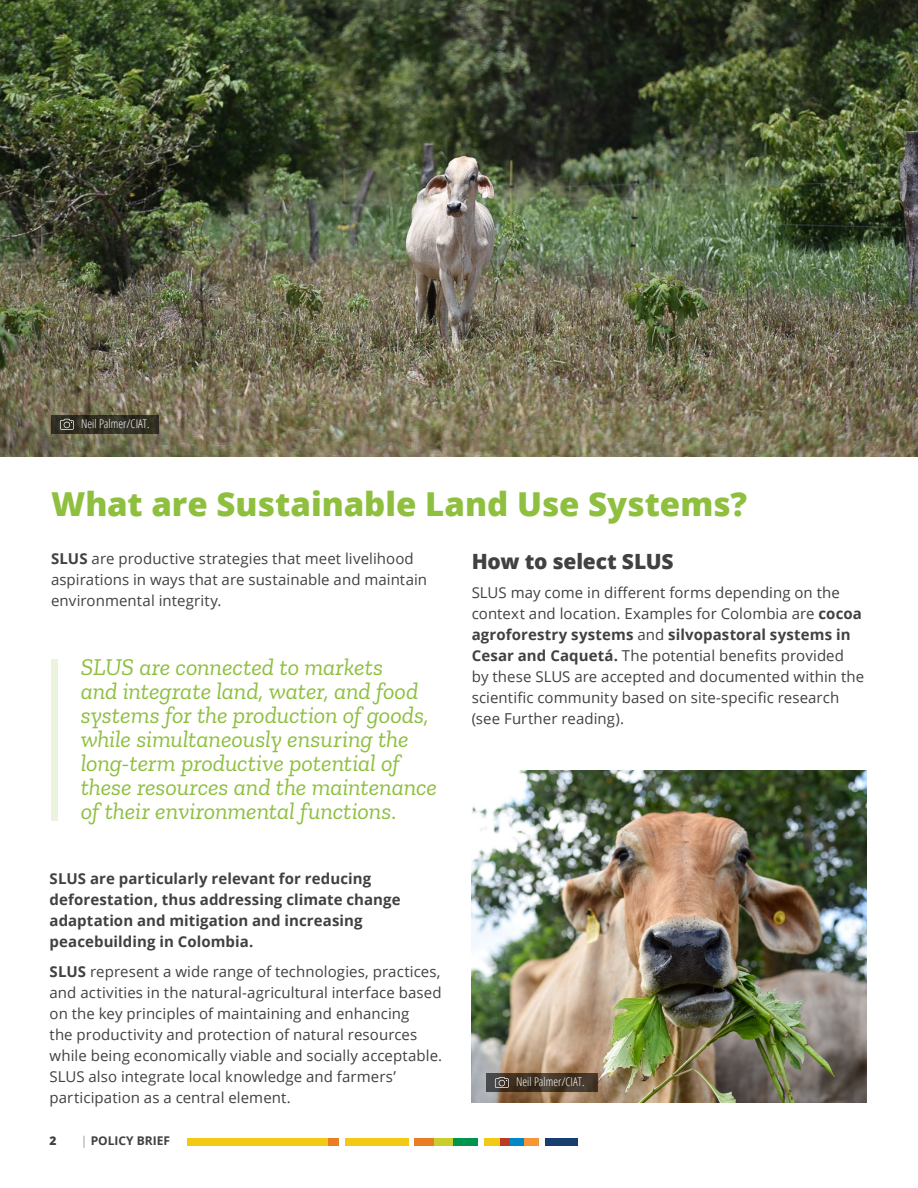
<style>
.page{position:relative;width:918px;height:1188px;background:#fff}
.page>*{position:absolute;margin:0;border:0;box-sizing:border-box;transform-origin:0 0}
.t1{font:800 33px "Open Sans";color:#8ebf3f}
.t2{font:italic 24px/24px "Zilla Slab";letter-spacing:-.005em;color:#8ebf3f}
.t3{font:800 21px "Open Sans";letter-spacing:-.01em;color:#414042}
.t4{font:15px/21px "Open Sans";letter-spacing:.005em;color:#414042}
.t5{font:700 15px/21px "Open Sans";letter-spacing:.005em;color:#414042}
.t6{font:300 condensed 12px "Open Sans";color:#fff}
.t7{font:700 12px "Open Sans";color:#414042}
.t8{font:800 12px "Open Sans";color:#414042}
.s1{font-weight:700}
.s2{font-weight:400;color:#939598}
</style>
<div class="page">
<div style="left:187px;top:1138px;width:142px;height:8px;background:#f2ca16"></div>
<div style="left:345px;top:1138px;width:63px;height:8px;background:#f2ca16"></div>
<div style="left:545px;top:1138px;width:32px;height:8px;background:#173e6e"></div>
<div style="left:524px;top:1138px;width:15px;height:8px;background:#f79433"></div>
<div style="left:453px;top:1138px;width:25px;height:7px;background:#00954c"></div>
<div style="left:509px;top:1138px;width:15px;height:7px;background:#0088c6"></div>
<div style="left:484px;top:1138px;width:16px;height:7px;background:#f2ca16"></div>
<div style="left:500px;top:1138px;width:9px;height:7px;background:#bb3a26"></div>
<div style="left:434px;top:1138px;width:19px;height:7px;background:#cace2c"></div>
<div style="left:329px;top:1138px;width:10px;height:8px;background:#e97e24"></div>
<div style="left:414px;top:1138px;width:20px;height:7px;background:#e97e24"></div>
<img style="left:0;top:0;width:918px;height:456px">
<div style="left:51px;top:659px;width:7px;height:161px;background:#ebf2dd"></div>
<img style="left:472px;top:771px;width:395px;height:332px">
<svg style="left:486px;top:1073px;width:111px;height:19px;background:#423529"></svg>
<svg style="left:495px;top:1077px;width:14px;height:11px"></svg>
<svg style="left:51px;top:415px;width:107px;height:19px;background:#312f23"></svg>
<svg style="left:60px;top:419px;width:14px;height:11px"></svg>
<p class="t6" style="left:81px;top:416px;width:70px">Neil Palmer/CIAT.</p>
<h1 class="t1" style="left:51px;top:478px;width:698px">What are Sustainable Land Use Systems?</h1>
<p class="t4" style="left:51px;top:548px;width:378px"><span class="s1">SLUS</span> are productive strategies that meet livelihood aspirations in ways that are sustainable and maintain environmental integrity.</p>
<p class="t2" style="left:81px;top:655px;width:358px">SLUS are connected to markets<br>and integrate land, water, and food systems for the production of goods, while simultaneously ensuring the long-term productive potential of these resources and the maintenance of their environmental functions.</p>
<p class="t5" style="left:50px;top:868px;width:353px">SLUS are particularly relevant for reducing deforestation, thus addressing climate change adaptation and mitigation and increasing peacebuilding in Colombia.</p>
<p class="t4" style="left:50px;top:961px;width:394px"><span class="s1">SLUS</span> represent a wide range of technologies, practices, and activities in the natural-agricultural interface based on the key principles of maintaining and enhancing<br>the productivity and protection of natural resources while being economically viable and socially acceptable.<br>SLUS also integrate local knowledge and farmers’ participation as a central element.</p>
<p class="t8" style="left:50px;top:1131px;width:9px">2</p>
<p class="t7" style="left:81px;top:1132px;width:91px"><span class="s2">|</span> POLICY BRIEF</p>
<h3 class="t3" style="left:472px;top:545px;width:203px">How to select SLUS</h3>
<p class="t4" style="left:472px;top:582px;width:394px">SLUS may come in different forms depending on the context and location. Examples for Colombia are <span class="s1">cocoa agroforestry systems</span> and <span class="s1">silvopastoral systems in Cesar and Caquetá.</span> The potential benefits provided by these SLUS are accepted and documented within the scientific community based on site-specific research (see Further reading).</p>
<p class="t6" style="left:516px;top:1074px;width:70px">Neil Palmer/CIAT.</p>
</div>
